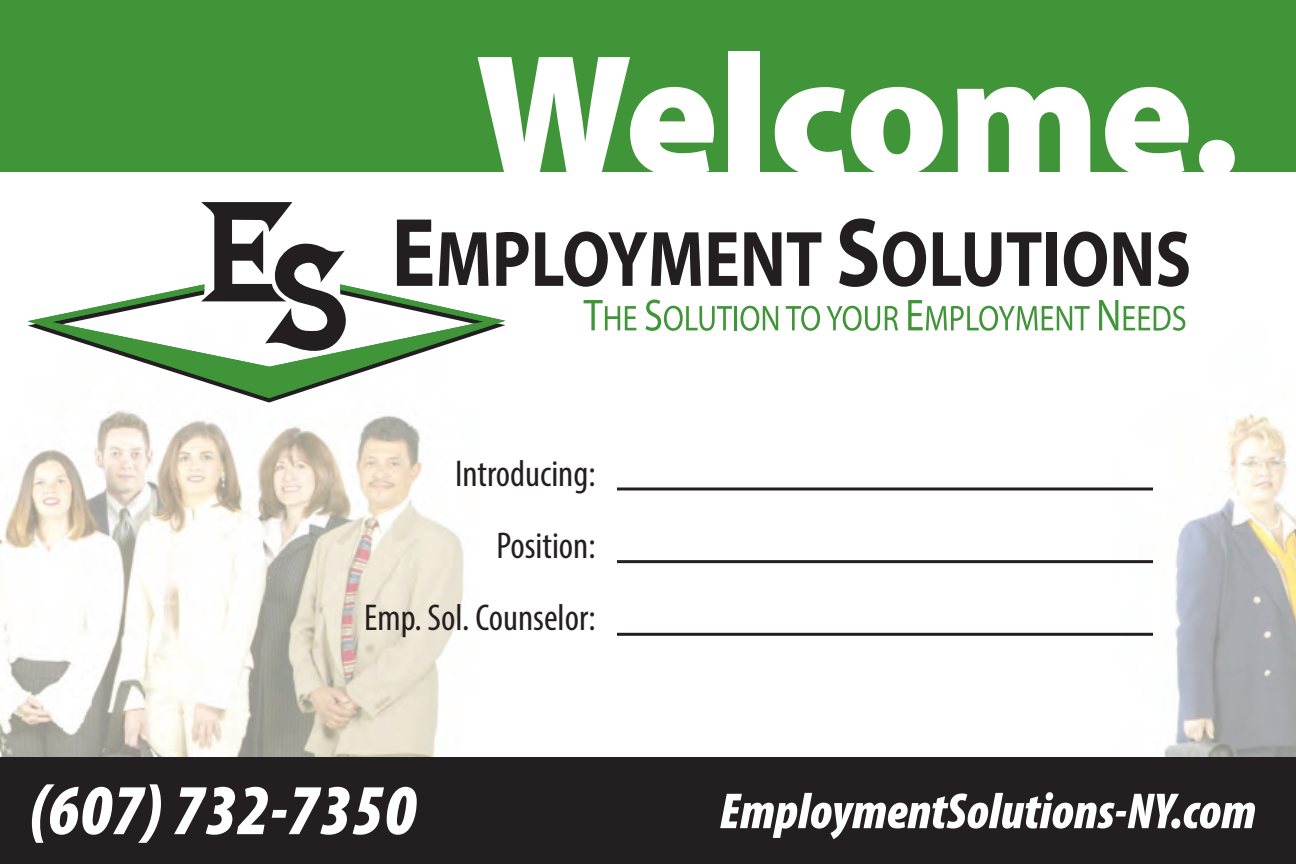
<style>
.page{position:relative;width:1296px;height:864px;background:#fff}
.page>*{position:absolute;margin:0;border:0;box-sizing:border-box;transform-origin:0 0}
.t1{font:900 174px "Myriad Pro";color:#fff}
.t2{font:italic 900 condensed 72px "Myriad Pro";color:#fff}
.t3{font:italic 900 condensed 51px "Myriad Pro";color:#fff}
.t4{font:condensed 37.5px/72px "Myriad Pro";color:#231f20;text-align:right}
</style>
<div class="page">
<div style="left:0;top:0;width:1296px;height:171px;background:#3f9537"></div>
<img style="left:0;top:219px;width:464px;height:538px">
<img style="left:1112px;top:232px;width:184px;height:525px">
<div style="left:0;top:757px;width:1296px;height:107px;background:#231f20"></div>
<svg style="left:201px;top:202px;width:148px;height:82px"></svg>
<svg style="left:397px;top:220px;width:35px;height:64px"></svg>
<svg style="left:439px;top:232px;width:50px;height:52px"></svg>
<svg style="left:496px;top:232px;width:33px;height:54px"></svg>
<svg style="left:535px;top:231px;width:166px;height:56px"></svg>
<svg style="left:709px;top:232px;width:28px;height:54px"></svg>
<svg style="left:744px;top:232px;width:37px;height:54px"></svg>
<svg style="left:787px;top:232px;width:34px;height:54px"></svg>
<svg style="left:839px;top:218px;width:38px;height:69px"></svg>
<svg style="left:883px;top:231px;width:43px;height:56px"></svg>
<svg style="left:933px;top:232px;width:68px;height:55px"></svg>
<svg style="left:1007px;top:232px;width:34px;height:54px"></svg>
<div style="left:1047px;top:232px;width:10px;height:54px;background:#231f20"></div>
<svg style="left:1064px;top:231px;width:43px;height:56px"></svg>
<svg style="left:1114px;top:232px;width:37px;height:54px"></svg>
<svg style="left:1158px;top:231px;width:31px;height:56px"></svg>
<svg style="left:584px;top:300px;width:52px;height:30px"></svg>
<svg style="left:646px;top:300px;width:86px;height:31px"></svg>
<hr style="left:734px;top:306px;width:3px;height:24px;background:#3f9537">
<svg style="left:741px;top:306px;width:37px;height:25px"></svg>
<svg style="left:786px;top:306px;width:34px;height:25px"></svg>
<svg style="left:827px;top:306px;width:71px;height:25px"></svg>
<svg style="left:908px;top:300px;width:182px;height:31px"></svg>
<svg style="left:1099px;top:300px;width:19px;height:30px"></svg>
<svg style="left:1124px;top:306px;width:61px;height:25px"></svg>
<svg style="left:28px;top:398px;width:436px;height:5px"></svg>
<svg style="left:28px;top:284px;width:477px;height:114px"></svg>
<hr style="left:617px;top:487px;width:536px;height:3px;background:#231f20">
<hr style="left:617px;top:560px;width:536px;height:3px;background:#231f20">
<hr style="left:617px;top:633px;width:536px;height:3px;background:#231f20">
<h1 class="t1" style="left:475px;top:17px;width:766px">Welcome.</h1>
<p class="t4" style="left:364px;top:437px;width:233px">Introducing:<br>Position:<br>Emp. Sol. Counselor:</p>
<h2 class="t2" style="left:29px;top:772px;width:389px">(607) 732-7350</h2>
<h3 class="t3" style="left:719px;top:784px;width:538px">EmploymentSolutions-NY.com</h3>
</div>
